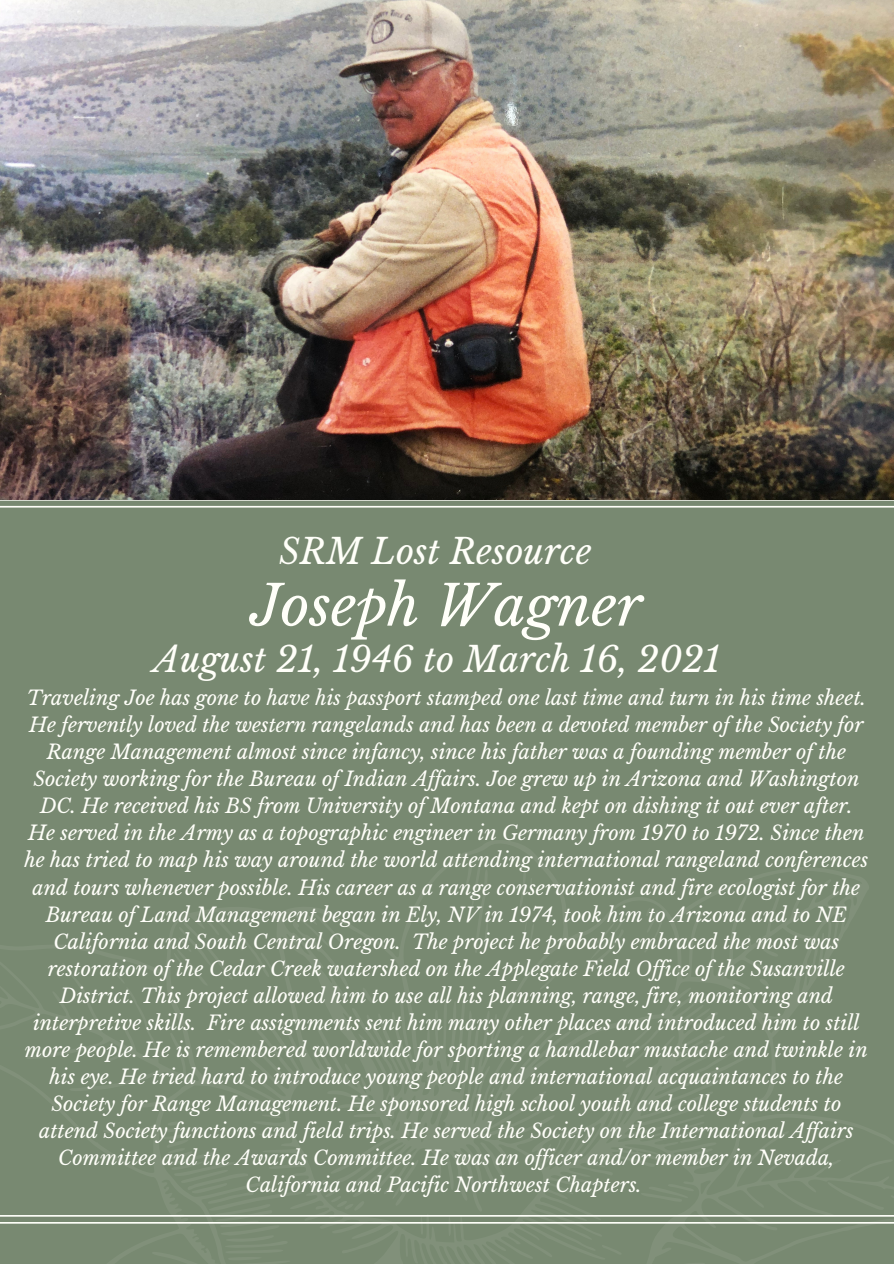
<style>
.page{position:relative;width:894px;height:1264px;background:#fff}
.page>*{position:absolute;margin:0;border:0;box-sizing:border-box;transform-origin:0 0}
.t1{font:italic 55.65px "Libre Baskerville";color:#fffff9}
.t2{font:italic 34.8px "Libre Baskerville";color:#fffff9}
.t3{font:italic 19.8px/27px "Libre Baskerville";color:#fffff9;text-align:center}
</style>
<div class="page">
<svg style="left:0;top:1223px;width:893px;height:40px;background:#7b8c75"></svg>
<div style="left:0;top:499px;width:893px;height:723px;background:#788971"></div>
<img style="left:0;top:0;width:893px;height:499px">
<p class="t2" style="left:279px;top:530px;width:314px">SRM Lost Resource</p>
<p class="t1" style="left:250px;top:571px;width:393px">Joseph Wagner</p>
<p class="t2" style="left:154px;top:638px;width:568px">August 21, 1946 to March 16, 2021</p>
<p class="t3" style="left:24px;top:684px;width:845px">Traveling Joe has gone to have his passport stamped one last time and turn in his time sheet.<br>He fervently loved the western rangelands and has been a devoted member of the Society for Range Management almost since infancy, since his father was a founding member of the Society working for the Bureau of Indian Af airs. Joe grew up in Arizona and Washington DC. He received his BS from University of Montana and kept on dishing it out ever after.<br>He served in the Army as a topographic engineer in Germany from 1970 to 1972. Since then he has tried to map his way around the world attending international rangeland conferences and tours whenever possible. His career as a range conservationist and fire ecologist for the Bureau of Land Management began in Ely, NV in 1974, took him to Arizona and to NE California and South Central Oregon. The project he probably embraced the most was restoration of the Cedar Creek watershed on the Applegate Field Of ice of the Susanville District. This project allowed him to use all his planning, range, fire, monitoring and interpretive skills. Fire assignments sent him many other places and introduced him to still more people. He is remembered worldwide for sporting a handlebar mustache and twinkle in his eye. He tried hard to introduce young people and international acquaintances to the Society for Range Management. He sponsored high school youth and college students to attend Society functions and field trips. He served the Society on the International Af airs Committee and the Awards Committee. He was an of icer and/or member in Nevada, California and Pacific Northwest Chapters.</p>
</div>
